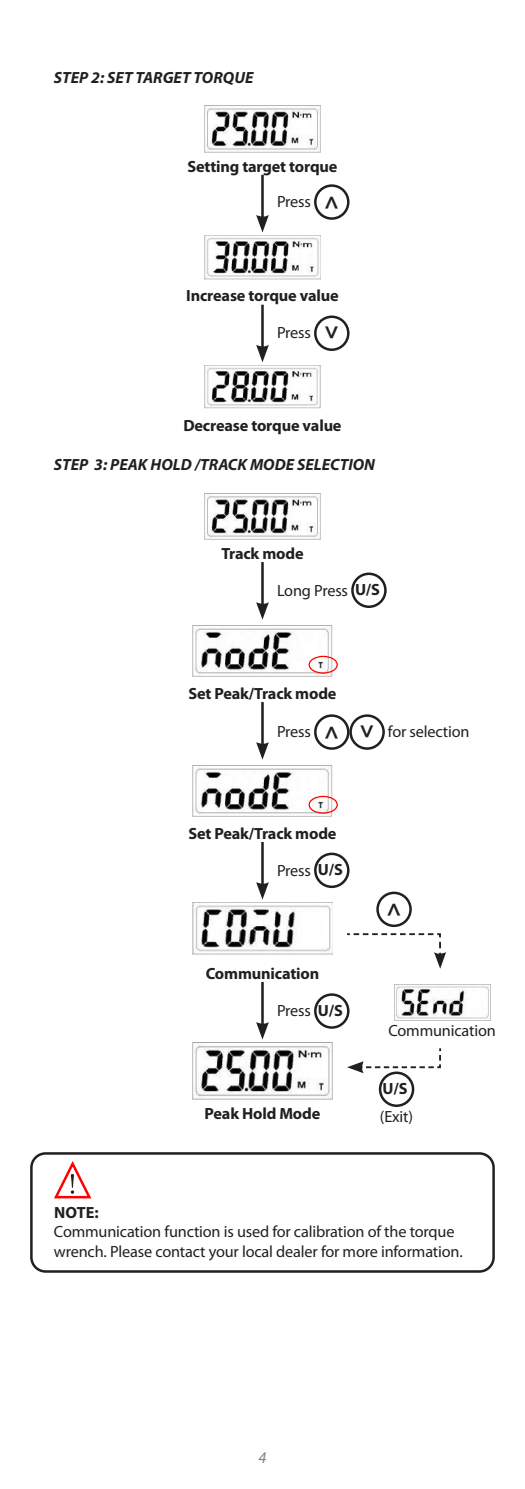
<style>
.page{position:relative;width:525px;height:1489px;background:#fff}
.page>*{position:absolute;margin:0;border:0;box-sizing:border-box;transform-origin:0 0}
.besedilo_bold{font:700 25px "Myriad Pro";color:#231f20}
.besedilo_bold-2{font:16.25px/19.5px "Myriad Pro";letter-spacing:-.01em;color:#231f20}
.besedilo_bold-3{font:700 16.25px "Myriad Pro";letter-spacing:-.01em;color:#231f20}
.besedilo_italic{font:italic 700 16.25px "Myriad Pro";color:#231f20}
.t1{font:italic 16.25px "Myriad Pro";color:#808285}
.s1{font-weight:700}
</style>
<div class="page">
<img style="left:205px;top:106px;width:115px;height:46px">
<hr style="left:261px;top:175px;width:2px;height:44px;background:#231f20">
<svg style="left:256px;top:215px;width:13px;height:17px"></svg>
<img style="left:205px;top:236px;width:115px;height:44px">
<hr style="left:261px;top:305px;width:2px;height:43px;background:#231f20">
<svg style="left:256px;top:345px;width:13px;height:17px"></svg>
<img style="left:205px;top:365px;width:115px;height:44px">
<img style="left:205px;top:493px;width:115px;height:46px">
<hr style="left:261px;top:562px;width:2px;height:44px;background:#231f20">
<svg style="left:256px;top:602px;width:13px;height:17px"></svg>
<img style="left:192px;top:625px;width:140px;height:52px">
<hr style="left:261px;top:702px;width:2px;height:44px;background:#231f20">
<svg style="left:256px;top:742px;width:13px;height:17px"></svg>
<img style="left:192px;top:765px;width:140px;height:52px">
<hr style="left:261px;top:842px;width:2px;height:43px;background:#231f20">
<svg style="left:256px;top:882px;width:13px;height:17px"></svg>
<img style="left:192px;top:902px;width:140px;height:53px">
<hr style="left:261px;top:981px;width:2px;height:44px;background:#231f20">
<svg style="left:256px;top:1021px;width:13px;height:18px"></svg>
<img style="left:192px;top:1042px;width:140px;height:57px">
<svg style="left:54px;top:1161px;width:38px;height:38px"></svg>
<div style="left:314px;top:184px;width:35px;height:36px;border:2px solid #231f20;border-radius:50%"></div>
<div style="left:314px;top:315px;width:35px;height:36px;border:2px solid #231f20;border-radius:50%"></div>
<div style="left:314px;top:852px;width:35px;height:36px;border:2px solid #231f20;border-radius:50%"></div>
<div style="left:314px;top:993px;width:35px;height:35px;border:2px solid #231f20;border-radius:50%"></div>
<div style="left:351px;top:572px;width:35px;height:36px;border:2px solid #231f20;border-radius:50%"></div>
<div style="left:314px;top:714px;width:35px;height:35px;border:2px solid #231f20;border-radius:50%"></div>
<div style="left:349px;top:714px;width:35px;height:35px;border:2px solid #231f20;border-radius:50%"></div>
<svg style="left:347px;top:933px;width:99px;height:35px"></svg>
<svg style="left:347px;top:1048px;width:95px;height:25px"></svg>
<img style="left:394px;top:984px;width:96px;height:36px">
<div style="left:376px;top:891px;width:35px;height:36px;border:2px solid #231f20;border-radius:50%"></div>
<div style="left:378px;top:1071px;width:36px;height:35px;border:2px solid #231f20;border-radius:50%"></div>
<div style="left:30px;top:1152px;width:464px;height:120px;border:2px solid #231f20;border-radius:14px"></div>
<div style="left:308px;top:655px;width:29px;height:18px;border:1px solid #f00;border-radius:50%"></div>
<div style="left:308px;top:795px;width:29px;height:18px;border:1px solid #f00;border-radius:50%"></div>
<p class="besedilo_italic" style="left:54px;top:67px;width:201px">STEP 2: SET TARGET TORQUE</p>
<p class="besedilo_bold-3" style="left:187px;top:155px;width:151px">Setting target torque</p>
<p class="besedilo_bold-2" style="left:277px;top:192px;width:35px">Press</p>
<p class="besedilo_bold" style="left:324px;top:188px;width:16px">^</p>
<p class="besedilo_bold-3" style="left:186px;top:285px;width:154px">Increase torque value</p>
<p class="besedilo_bold-2" style="left:277px;top:323px;width:35px">Press</p>
<p class="besedilo_bold-3" style="left:183px;top:415px;width:159px">Decrease torque value</p>
<p class="besedilo_italic" style="left:54px;top:454px;width:322px">STEP 3: PEAK HOLD /TRACK MODE SELECTION</p>
<p class="besedilo_bold-3" style="left:221px;top:542px;width:84px">Track mode</p>
<p class="besedilo_bold-2" style="left:277px;top:580px;width:104px">Long Press <span class="s1">U/S</span></p>
<p class="besedilo_bold-3" style="left:188px;top:682px;width:149px">Set Peak/Track mode</p>
<p class="besedilo_bold-2" style="left:277px;top:721px;width:35px">Press</p>
<p class="besedilo_bold" style="left:324px;top:718px;width:16px">^</p>
<p class="besedilo_bold-2" style="left:388px;top:721px;width:83px">for selection</p>
<p class="besedilo_bold-3" style="left:188px;top:822px;width:149px">Set Peak/Track mode</p>
<p class="besedilo_bold-2" style="left:277px;top:860px;width:67px">Press <span class="s1">U/S</span></p>
<p class="besedilo_bold-3" style="left:206px;top:962px;width:115px">Communication</p>
<p class="besedilo_bold-2" style="left:277px;top:1000px;width:67px">Press <span class="s1">U/S</span></p>
<p class="besedilo_bold-3" style="left:204px;top:1102px;width:117px">Peak Hold Mode</p>
<p class="besedilo_bold" style="left:386px;top:895px;width:16px">^</p>
<p class="besedilo_bold-2" style="left:388px;top:1020px;width:109px">Communication</p>
<p class="besedilo_bold-3" style="left:382px;top:1077px;width:26px">U/S</p>
<p class="besedilo_bold-2" style="left:380px;top:1106px;width:35px">(Exit)</p>
<p class="besedilo_bold-3" style="left:54px;top:1201px;width:46px">NOTE:</p>
<p class="besedilo_bold-2" style="left:54px;top:1221px;width:410px">Communication function is used for calibration of the torque wrench. Please contact your local dealer for more information.</p>
<p class="t1" style="left:258px;top:1447px;width:9px">4</p>
</div>
